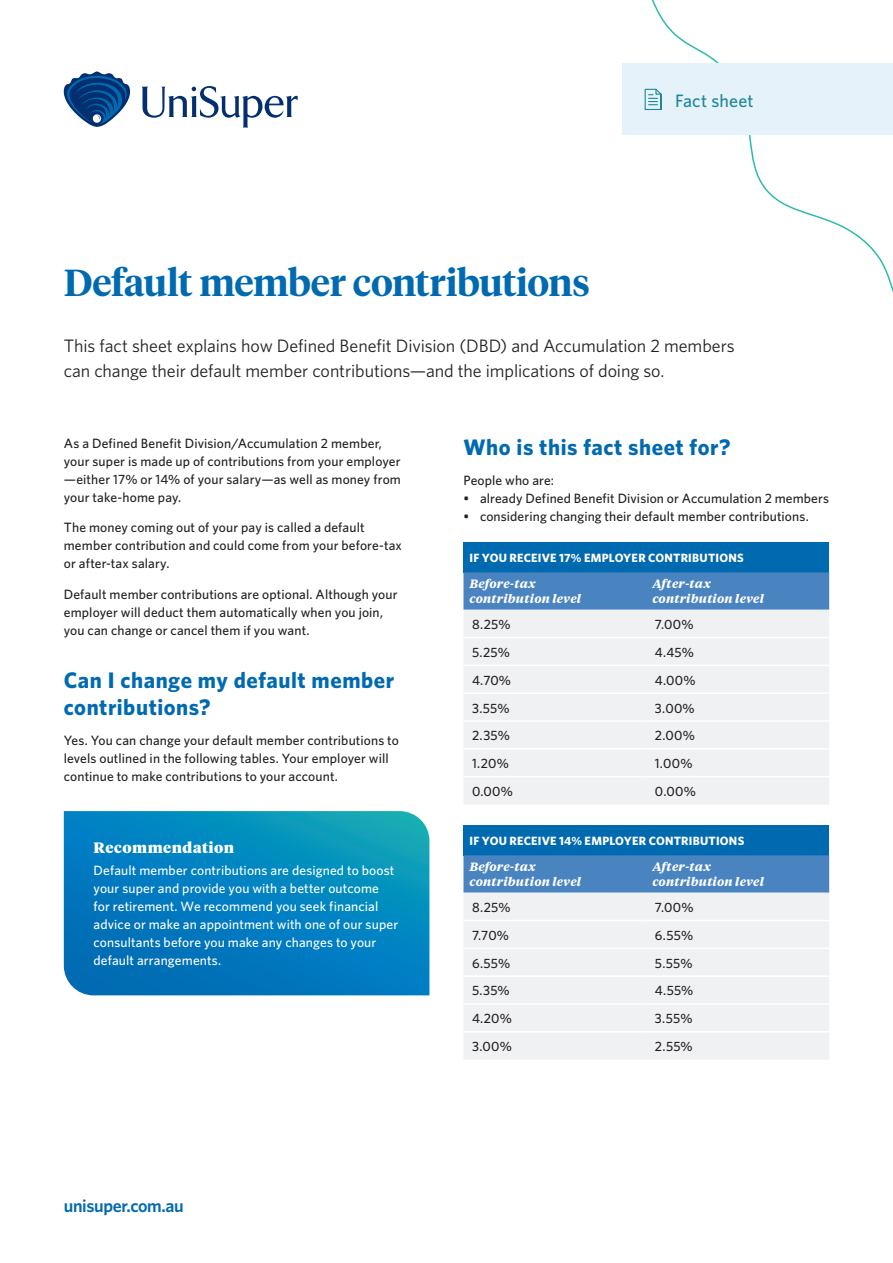
<style>
.page{position:relative;width:893px;height:1263px;background:#fff}
.page>*{position:absolute;margin:0;border:0;box-sizing:border-box;transform-origin:0 0}
.t1{font:600 37.5px "Tiempos Headline";letter-spacing:-.01em;color:#006ab1}
.t2{font:700 22.5px/27px "Whitney";letter-spacing:.025em;color:#006ab1}
.t3{font:18px/25.5px "Whitney";letter-spacing:-.005em;color:#231f20}
.t4{font:600 18px "Whitney";letter-spacing:-.02em;color:#006ab1}
.t5{font:500 18px "Whitney";letter-spacing:.01em;color:#1d8896}
.t6{font:900 15px "Tiempos Headline";letter-spacing:.03em;color:#fff}
.t7{font:500 13.5px/18px "Whitney";letter-spacing:.01em;color:#231f20}
.t8{font:500 13.5px/18px "Whitney";letter-spacing:.01em;color:#fff}
.t9{font:italic 700 12px/15px "Tiempos Text";letter-spacing:.01em;color:#fff}
.t10{font:700 12px "Whitney";letter-spacing:.02em;color:#fff}
</style>
<div class="page">
<svg style="left:141px;top:86px;width:157px;height:42px"></svg>
<svg style="left:64px;top:72px;width:66px;height:55px"></svg>
<svg style="left:622px;top:0;width:271px;height:293px"></svg>
<div style="left:622px;top:64px;width:271px;height:71px;background:#e6f2fa"></div>
<svg style="left:644px;top:88px;width:18px;height:22px"></svg>
<div style="left:463px;top:542px;width:366px;height:30px;background:#006ab1"></div>
<div style="left:463px;top:572px;width:366px;height:38px;background:#4983c0"></div>
<div style="left:464px;top:610px;width:365px;height:194px;background:#f0f1f2"></div>
<hr style="left:463px;top:637px;width:183px;height:1px;background:#fff">
<hr style="left:646px;top:637px;width:183px;height:1px;background:#fff">
<hr style="left:463px;top:665px;width:183px;height:1px;background:#fff">
<hr style="left:646px;top:665px;width:183px;height:1px;background:#fff">
<hr style="left:463px;top:692px;width:183px;height:2px;background:#fff">
<hr style="left:646px;top:692px;width:183px;height:2px;background:#fff">
<hr style="left:463px;top:720px;width:183px;height:2px;background:#fff">
<hr style="left:646px;top:720px;width:183px;height:2px;background:#fff">
<hr style="left:463px;top:748px;width:183px;height:1px;background:#fff">
<hr style="left:646px;top:748px;width:183px;height:1px;background:#fff">
<hr style="left:463px;top:776px;width:183px;height:1px;background:#fff">
<hr style="left:646px;top:776px;width:183px;height:1px;background:#fff">
<div style="left:463px;top:825px;width:366px;height:30px;background:#006ab1"></div>
<div style="left:463px;top:855px;width:366px;height:38px;background:#4983c0"></div>
<div style="left:464px;top:893px;width:365px;height:166px;background:#f0f1f2"></div>
<hr style="left:463px;top:920px;width:183px;height:1px;background:#fff">
<hr style="left:646px;top:920px;width:183px;height:1px;background:#fff">
<hr style="left:463px;top:947px;width:183px;height:2px;background:#fff">
<hr style="left:646px;top:947px;width:183px;height:2px;background:#fff">
<hr style="left:463px;top:975px;width:183px;height:2px;background:#fff">
<hr style="left:646px;top:975px;width:183px;height:2px;background:#fff">
<hr style="left:463px;top:1003px;width:183px;height:2px;background:#fff">
<hr style="left:646px;top:1003px;width:183px;height:2px;background:#fff">
<hr style="left:463px;top:1031px;width:183px;height:1px;background:#fff">
<hr style="left:646px;top:1031px;width:183px;height:1px;background:#fff">
<svg style="left:64px;top:811px;width:365px;height:184px;background:#0382be"></svg>
<h1 class="t1" style="left:64px;top:257px;width:528px">Default member contributions</h1>
<h3 class="t5" style="left:675px;top:88px;width:80px">Fact sheet</h3>
<h3 class="t3" style="left:64px;top:332px;width:672px">This fact sheet explains how Defined Benefit Division (DBD) and Accumulation 2 members can change their default member contributions—and the implications of doing so.</h3>
<p class="t7" style="left:64px;top:434px;width:339px">As a Defined Benefit Division/Accumulation 2 member, your super is made up of contributions from your employer —either 17% or 14% of your salary—as well as money from your take‑home pay.</p>
<p class="t7" style="left:64px;top:518px;width:340px">The money coming out of your pay is called a default member contribution and could come from your before-tax or after-tax salary.</p>
<p class="t7" style="left:64px;top:585px;width:335px">Default member contributions are optional. Although your employer will deduct them automatically when you join, you can change or cancel them if you want.</p>
<h2 class="t2" style="left:64px;top:666px;width:332px">Can I change my default member contributions?</h2>
<p class="t7" style="left:64px;top:731px;width:337px">Yes. You can change your default member contributions to levels outlined in the following tables. Your employer will continue to make contributions to your account.</p>
<p class="t6" style="left:94px;top:837px;width:142px">Recommendation</p>
<p class="t8" style="left:94px;top:861px;width:306px">Default member contributions are designed to boost your super and provide you with a better outcome for retirement. We recommend you seek financial advice or make an appointment with one of our super consultants before you make any changes to your default arrangements.</p>
<h3 class="t4" style="left:64px;top:1194px;width:122px">unisuper.com.au</h3>
<h2 class="t2" style="left:463px;top:433px;width:269px">Who is this fact sheet for?</h2>
<p class="t7" style="left:463px;top:472px;width:92px">People who are:</p>
<p class="t7" style="left:463px;top:490px;width:367px">• already Defined Benefit Division or Accumulation 2 members</p>
<p class="t7" style="left:463px;top:508px;width:347px">• considering changing their default member contributions.</p>
<p class="t10" style="left:469px;top:550px;width:276px">IF YOU RECEIVE 17% EMPLOYER CONTRIBUTIONS</p>
<p class="t9" style="left:469px;top:576px;width:113px">Before-tax contribution level</p>
<p class="t9" style="left:652px;top:576px;width:113px">After-tax contribution level</p>
<p class="t7" style="left:472px;top:615px;width:40px">8.25%</p>
<p class="t7" style="left:655px;top:615px;width:40px">7.00%</p>
<p class="t7" style="left:472px;top:643px;width:39px">5.25%</p>
<p class="t7" style="left:655px;top:643px;width:41px">4.45%</p>
<p class="t7" style="left:472px;top:671px;width:41px">4.70%</p>
<p class="t7" style="left:655px;top:671px;width:42px">4.00%</p>
<p class="t7" style="left:472px;top:699px;width:39px">3.55%</p>
<p class="t7" style="left:655px;top:699px;width:41px">3.00%</p>
<p class="t7" style="left:472px;top:726px;width:39px">2.35%</p>
<p class="t7" style="left:655px;top:726px;width:42px">2.00%</p>
<p class="t7" style="left:472px;top:754px;width:38px">1.20%</p>
<p class="t7" style="left:655px;top:754px;width:39px">1.00%</p>
<p class="t7" style="left:472px;top:782px;width:43px">0.00%</p>
<p class="t7" style="left:655px;top:782px;width:43px">0.00%</p>
<p class="t10" style="left:469px;top:833px;width:276px">IF YOU RECEIVE 14% EMPLOYER CONTRIBUTIONS</p>
<p class="t9" style="left:469px;top:859px;width:113px">Before-tax contribution level</p>
<p class="t9" style="left:652px;top:859px;width:113px">After-tax contribution level</p>
<p class="t7" style="left:472px;top:898px;width:40px">8.25%</p>
<p class="t7" style="left:655px;top:898px;width:40px">7.00%</p>
<p class="t7" style="left:472px;top:926px;width:39px">7.70%</p>
<p class="t7" style="left:655px;top:926px;width:40px">6.55%</p>
<p class="t7" style="left:472px;top:954px;width:40px">6.55%</p>
<p class="t7" style="left:655px;top:954px;width:39px">5.55%</p>
<p class="t7" style="left:472px;top:981px;width:39px">5.35%</p>
<p class="t7" style="left:655px;top:981px;width:40px">4.55%</p>
<p class="t7" style="left:472px;top:1009px;width:41px">4.20%</p>
<p class="t7" style="left:655px;top:1009px;width:39px">3.55%</p>
<p class="t7" style="left:472px;top:1037px;width:41px">3.00%</p>
<p class="t7" style="left:655px;top:1037px;width:39px">2.55%</p>
</div>
